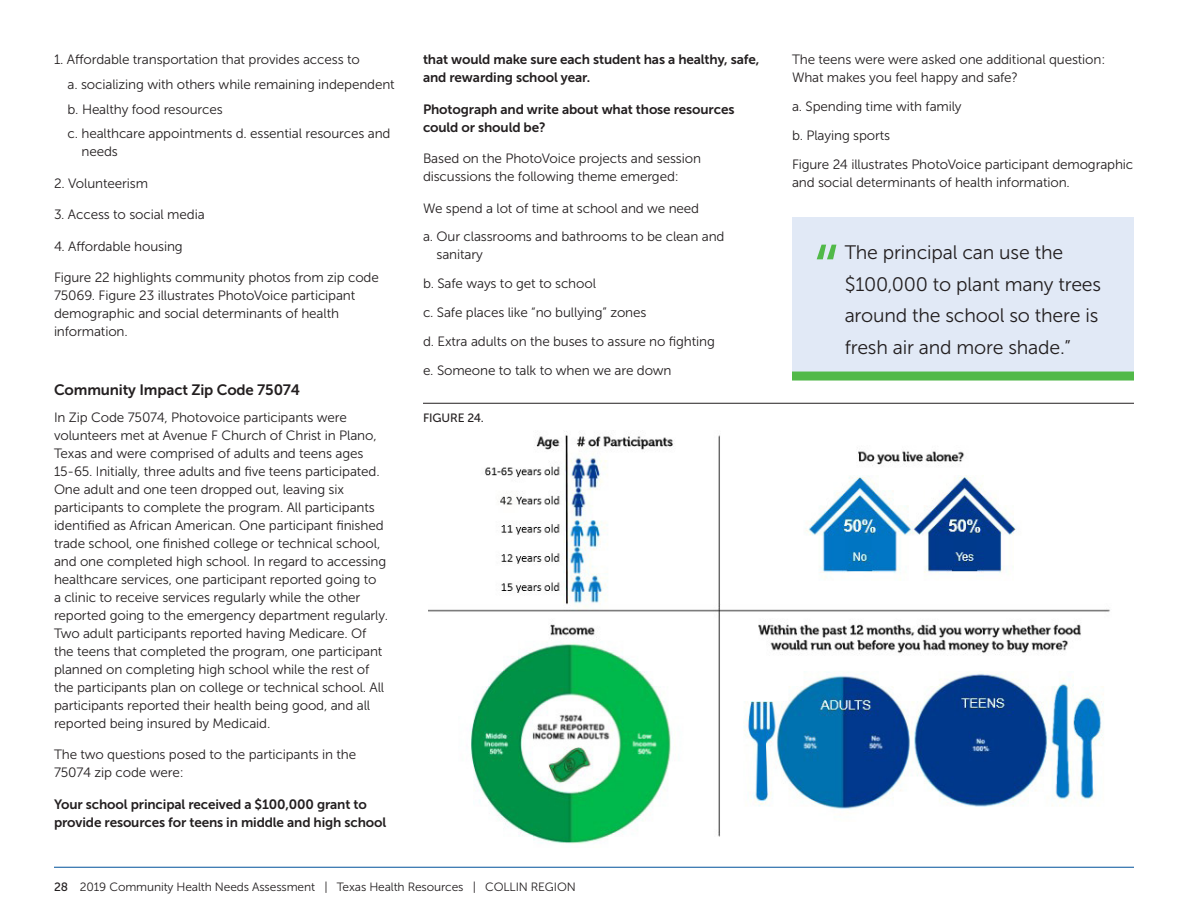
<style>
.page{position:relative;width:1188px;height:918px;background:#fff}
.page>*{position:absolute;margin:0;border:0;box-sizing:border-box;transform-origin:0 0}
.Pullout_Sidebar{font:85.5px "Museo Sans 300";color:#51b948}
.Pullout_Sidebar-2{font:19.5px/31.5px "Museo Sans 300";letter-spacing:-.01em;color:#231f20}
.Subhead_Level_2{font:15px "Museo Sans 700";letter-spacing:-.01em;color:#231f20}
.t1{font:13.5px/18px "Museo Sans 300";letter-spacing:-.01em;color:#231f20}
.t2{font:13.5px/18px "Museo Sans 700";letter-spacing:-.01em;color:#231f20}
.t3{font:12px "Museo Sans 300";letter-spacing:-.01em;color:#231f20}
.figure_title{font:12px "Museo Sans 500";letter-spacing:-.01em;color:#231f20}
.s1{font-family:"Museo Sans 500"}
</style>
<div class="page">
<hr style="left:54px;top:867px;width:1080px;height:1px;background:#01529a">
<img style="left:429px;top:431px;width:681px;height:413px">
<hr style="left:423px;top:403px;width:711px;height:1px;background:#231f20">
<div style="left:792px;top:217px;width:342px;height:159px;background:#e1e9f6"></div>
<div style="left:792px;top:372px;width:342px;height:9px;background:#51b948"></div>
<p class="t1" style="left:54px;top:51px;width:307px">1. Affordable transportation that provides access to</p>
<p class="t1" style="left:68px;top:75px;width:329px">a. socializing with others while remaining independent</p>
<p class="t1" style="left:68px;top:100px;width:157px">b. Healthy food resources</p>
<p class="t1" style="left:81px;top:125px;width:311px;text-indent:-14px">c. healthcare appointments d. essential resources and needs</p>
<p class="t1" style="left:54px;top:174px;width:96px">2. Volunteerism</p>
<p class="t1" style="left:54px;top:206px;width:152px">3. Access to social media</p>
<p class="t1" style="left:54px;top:237px;width:130px">4. Affordable housing</p>
<p class="t1" style="left:54px;top:269px;width:326px">Figure 22 highlights community photos from zip code 75069. Figure 23 illustrates PhotoVoice participant demographic and social determinants of health information.</p>
<p class="Subhead_Level_2" style="left:54px;top:381px;width:248px">Community Impact Zip Code 75074</p>
<p class="t1" style="left:54px;top:408px;width:336px">In Zip Code 75074, Photovoice participants were volunteers met at Avenue F Church of Christ in Plano, Texas and were comprised of adults and teens ages 15-65. Initially, three adults and five teens participated.<br>One adult and one teen dropped out, leaving six participants to complete the program. All participants identified as African American. One participant finished trade school, one finished college or technical school, and one completed high school. In regard to accessing healthcare services, one participant reported going to<br>a clinic to receive services regularly while the other reported going to the emergency department regularly.<br>Two adult participants reported having Medicare. Of the teens that completed the program, one participant planned on completing high school while the rest of the participants plan on college or technical school. All participants reported their health being good, and all reported being insured by Medicaid.</p>
<p class="t1" style="left:54px;top:746px;width:304px">The two questions posed to the participants in the<br>75074 zip code were:</p>
<p class="t2" style="left:54px;top:795px;width:334px">Your school principal received a $100,000 grant to provide resources for teens in middle and high school</p>
<p class="t2" style="left:423px;top:50px;width:338px">that would make sure each student has a healthy, safe, and rewarding school year.</p>
<p class="t2" style="left:423px;top:100px;width:313px">Photograph and write about what those resources could or should be?</p>
<p class="t1" style="left:423px;top:150px;width:280px">Based on the PhotoVoice projects and session discussions the following theme emerged:</p>
<p class="t1" style="left:423px;top:199px;width:278px">We spend a lot of time at school and we need</p>
<p class="t1" style="left:437px;top:228px;width:289px;text-indent:-14px">a. Our classrooms and bathrooms to be clean and sanitary</p>
<p class="t1" style="left:423px;top:275px;width:175px">b. Safe ways to get to school</p>
<p class="t1" style="left:423px;top:303px;width:225px">c. Safe places like “no bullying” zones</p>
<p class="t1" style="left:423px;top:332px;width:293px">d. Extra adults on the buses to assure no fighting</p>
<p class="t1" style="left:423px;top:361px;width:250px">e. Someone to talk to when we are down</p>
<p class="figure_title" style="left:423px;top:412px;width:62px">FIGURE 24.</p>
<p class="t3" style="left:54px;top:880px;width:523px"><span class="s1">28</span> 2019 Community Health Needs Assessment | Texas Health Resources | COLLIN REGION</p>
<p class="t1" style="left:792px;top:51px;width:315px">The teens were were asked one additional question:<br>What makes you feel happy and safe?</p>
<p class="t1" style="left:792px;top:97px;width:171px">a. Spending time with family</p>
<p class="t1" style="left:792px;top:126px;width:100px">b. Playing sports</p>
<p class="t1" style="left:792px;top:155px;width:343px">Figure 24 illustrates PhotoVoice participant demographic and social determinants of health information.</p>
<p class="Pullout_Sidebar" style="left:812px;top:230px;width:30px">“</p>
<p class="Pullout_Sidebar-2" style="left:845px;top:237px;width:258px">The principal can use the $100,000 to plant many trees around the school so there is fresh air and more shade.”</p>
</div>
